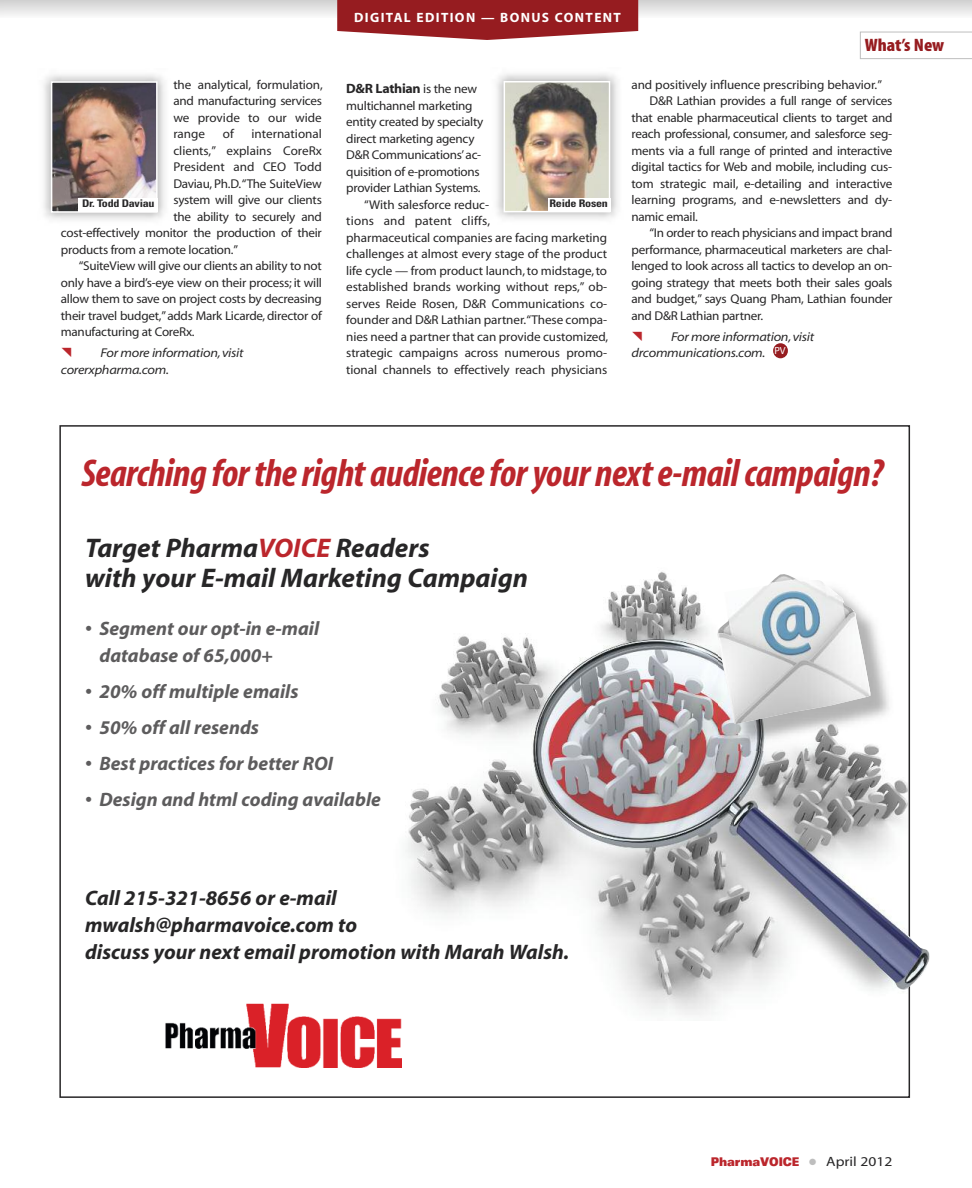
<style>
.page{position:relative;width:972px;height:1188px;background:#fff}
.page>*{position:absolute;margin:0;border:0;box-sizing:border-box;transform-origin:0 0}
.t1{font:39px "Myriad MM It 700 wt 300 wd";letter-spacing:-.015em;color:#bb262c}
.t2{font:27px/30px "Myriad MM It 700 wt 600 wd";color:#272627}
.t3{font:21px/27px "Myriad MM It 700 wt 600 wd";color:#272627}
.t4{font:19.5px/27px "Myriad MM It 700 wt 600 wd";color:#5d5c5d}
.t5{font:18px "Myriad MM 830 wt 300 wd";color:#961c20;scale:1.05 1}
.t6{font:13.5px "Myriad MM 700 wt 600 wd";letter-spacing:.1em;color:#fff}
.t7{font:13.5px "Myriad MM 700 wt 600 wd";letter-spacing:-.02em;color:#272627}
.t8{font:12.75px/16.5px "Myriad MM 400 wt 600 wd";letter-spacing:-.02em;color:#272627;text-align:justify}
.t9{font:12.75px/16.5px "Myriad MM It 215 wt 700 wd";letter-spacing:-.02em;color:#272627}
.t10{font:12.75px "Myriad MM 400 wt 600 wd";color:#272627}
.t11{font:12.75px "Myriad MM 400 wt 600 wd";letter-spacing:.015em;color:#272627}
.t12{font:900 expanded 12px "Univers";letter-spacing:-.01em;color:#bb262c;scale:.75 1}
.t13{font:700 condensed 10.5px "Univers";letter-spacing:-.025em;color:#272627;scale:1.15 1}
.s1{font-family:"Myriad MM 400 wt 600 wd";font-size:12.75px}
.s2{color:#bb262c}
.s3{color:#bebebe}
.s4{font-family:"Myriad MM 400 wt 600 wd";font-weight:400;font-stretch:normal;font-size:13.5px;color:#272627}
</style>
<div class="page">
<img style="left:496px;top:73px;width:122px;height:146px">
<img style="left:507px;top:84px;width:100px;height:125px">
<div style="left:504px;top:81px;width:106px;height:131px;border:2px solid #fff"></div>
<img style="left:54px;top:84px;width:101px;height:126px">
<div style="left:51px;top:81px;width:107px;height:132px;border:2px solid #fff"></div>
<svg style="left:3px;top:0;width:969px;height:17px"></svg>
<svg style="left:337px;top:0;width:301px;height:40px;background:#a13539"></svg>
<svg style="left:0;top:0;width:3px;height:15px"></svg>
<div style="left:773px;top:343px;width:15px;height:15px;background:#961c20;border-radius:7px"></div>
<svg style="left:860px;top:32px;width:112px;height:27px"></svg>
<div style="left:78px;top:198px;width:80px;height:14px;background:#fff"></div>
<div style="left:548px;top:198px;width:62px;height:14px;background:#fff"></div>
<img style="left:401px;top:571px;width:507px;height:449px">
<img style="left:875px;top:934px;width:55px;height:56px">
<img style="left:719px;top:575px;width:178px;height:176px">
<img style="left:718px;top:574px;width:152px;height:150px">
<img style="left:165px;top:1003px;width:236px;height:64px">
<p class="t6" style="left:354px;top:12px;width:268px">DIGITAL EDITION — BONUS CONTENT</p>
<h3 class="t5" style="left:865px;top:39px;width:77px">What’s New</h3>
<p class="t8" style="left:173px;top:77px;width:151px">the analytical, formulation, and manufacturing services we provide to our wide range</p>
<p class="t7" style="left:346px;top:84px;width:132px">D&amp;R Lathian <span class="s1">is the new</span></p>
<p class="t8" style="left:346px;top:98px;width:128px">multichannel marketing</p>
<p class="t8" style="left:346px;top:115px;width:139px">entity created by specialty</p>
<p class="t8" style="left:346px;top:131px;width:130px">direct marketing agency</p>
<p class="t8" style="left:346px;top:148px;width:137px">D&amp;R Communications’ac-</p>
<p class="t8" style="left:346px;top:164px;width:135px">quisition of e-promotions</p>
<p class="t8" style="left:346px;top:181px;width:136px">provider Lathian Systems.</p>
<p class="t8" style="left:364px;top:197px;width:126px">“With salesforce reduc-</p>
<p class="t11" style="left:346px;top:216px;width:145px">tions and patent cliffs,</p>
<p class="t8" style="left:346px;top:230px;width:262px">pharmaceutical companies are facing marketing</p>
<p class="t8" style="left:346px;top:247px;width:262px">challenges at almost every stage of the product</p>
<p class="t8" style="left:346px;top:263px;width:262px">life cycle — from product launch,to midstage,to</p>
<p class="t8" style="left:346px;top:280px;width:262px">established brands working without reps,” ob-</p>
<p class="t8" style="left:346px;top:296px;width:262px">serves Reide Rosen, D&amp;R Communications co-</p>
<p class="t8" style="left:346px;top:313px;width:262px">founder and D&amp;R Lathian partner.“These compa-</p>
<p class="t8" style="left:346px;top:329px;width:263px">nies need a partner that can provide customized,</p>
<p class="t8" style="left:346px;top:346px;width:262px">strategic campaigns across numerous promo-</p>
<p class="t8" style="left:346px;top:362px;width:262px">tional channels to effectively reach physicians</p>
<p class="t8" style="left:223px;top:127px;width:13px">of</p>
<p class="t10" style="left:252px;top:129px;width:72px">international</p>
<p class="t10" style="left:173px;top:146px;width:150px">clients,” explains CoreRx</p>
<p class="t10" style="left:173px;top:162px;width:150px">President and CEO Todd</p>
<p class="t8" style="left:173px;top:176px;width:150px">Daviau, Ph.D.“The SuiteView</p>
<p class="t8" style="left:173px;top:193px;width:150px">system will give our clients</p>
<p class="t8" style="left:173px;top:209px;width:150px">the ability to securely and</p>
<p class="t8" style="left:61px;top:226px;width:262px">cost-effectively monitor the production of their</p>
<p class="t8" style="left:61px;top:242px;width:179px">products from a remote location.”</p>
<p class="t8" style="left:79px;top:259px;width:244px">“SuiteView will give our clients an ability to not</p>
<p class="t8" style="left:61px;top:275px;width:263px">only have a bird’s-eye view on their process; it will</p>
<p class="t8" style="left:61px;top:292px;width:262px">allow them to save on project costs by decreasing</p>
<p class="t8" style="left:61px;top:308px;width:262px">their travel budget,”adds Mark Licarde, director of</p>
<p class="t8" style="left:61px;top:325px;width:135px">manufacturing at CoreRx.</p>
<p class="t9" style="left:61px;top:346px;width:184px;text-indent:40px">For more information,visit corerxpharma.com.</p>
<p class="t13" style="left:82px;top:200px;width:64px">Dr. Todd Daviau</p>
<p class="t13" style="left:550px;top:199px;width:52px">Reide Rosen</p>
<p class="t8" style="left:632px;top:77px;width:252px">and positively influence prescribing behavior.”</p>
<p class="t8" style="left:650px;top:94px;width:244px">D&amp;R Lathian provides a full range of services</p>
<p class="t8" style="left:632px;top:110px;width:263px">that enable pharmaceutical clients to target and</p>
<p class="t8" style="left:632px;top:127px;width:262px">reach professional, consumer, and salesforce seg-</p>
<p class="t8" style="left:632px;top:143px;width:263px">ments via a full range of printed and interactive</p>
<p class="t8" style="left:632px;top:160px;width:262px">digital tactics for Web and mobile, including cus-</p>
<p class="t8" style="left:632px;top:176px;width:263px">tom strategic mail, e-detailing and interactive</p>
<p class="t8" style="left:632px;top:193px;width:262px">learning programs, and e-newsletters and dy-</p>
<p class="t8" style="left:632px;top:209px;width:68px">namic email.</p>
<p class="t8" style="left:650px;top:226px;width:244px">“In order to reach physicians and impact brand</p>
<p class="t8" style="left:632px;top:242px;width:262px">performance, pharmaceutical marketers are chal-</p>
<p class="t8" style="left:632px;top:259px;width:262px">lenged to look across all tactics to develop an on-</p>
<p class="t8" style="left:632px;top:275px;width:263px">going strategy that meets both their sales goals</p>
<p class="t8" style="left:632px;top:292px;width:262px">and budget,” says Quang Pham, Lathian founder</p>
<p class="t8" style="left:632px;top:308px;width:133px">and D&amp;R Lathian partner.</p>
<p class="t9" style="left:632px;top:329px;width:184px;text-indent:40px">For more information,visit drcommunications.com. <sup>PV</sup></p>
<h1 class="t1" style="left:81px;top:459px;width:803px">Searching fortheright audienceforyour nexte-mailcampaign?</h1>
<h2 class="t2" style="left:85px;top:536px;width:444px">Target Pharma<span class="s2">VOICE</span> Readers<br>with your E-mail Marketing Campaign</h2>
<h3 class="t4" style="left:99px;top:617px;width:221px;text-indent:-14px">• Segment our opt-in e-mail database of 65,000+</h3>
<h3 class="t4" style="left:85px;top:680px;width:215px">• 20% off multiple emails</h3>
<h3 class="t4" style="left:85px;top:716px;width:175px">• 50% off all resends</h3>
<h3 class="t4" style="left:85px;top:752px;width:250px">• Best practices for better ROI</h3>
<h3 class="t4" style="left:85px;top:788px;width:297px">• Design and html coding available</h3>
<h3 class="t3" style="left:85px;top:887px;width:486px">Call 215-321-8656 or e-mail mwalsh@pharmavoice.com to<br>discuss your next email promotion with Marah Walsh.</h3>
<p class="t12" style="left:711px;top:1158px;width:244px">PharmaVOICE <span class="s3">●</span> <span class="s4">April 2012</span></p>
</div>
